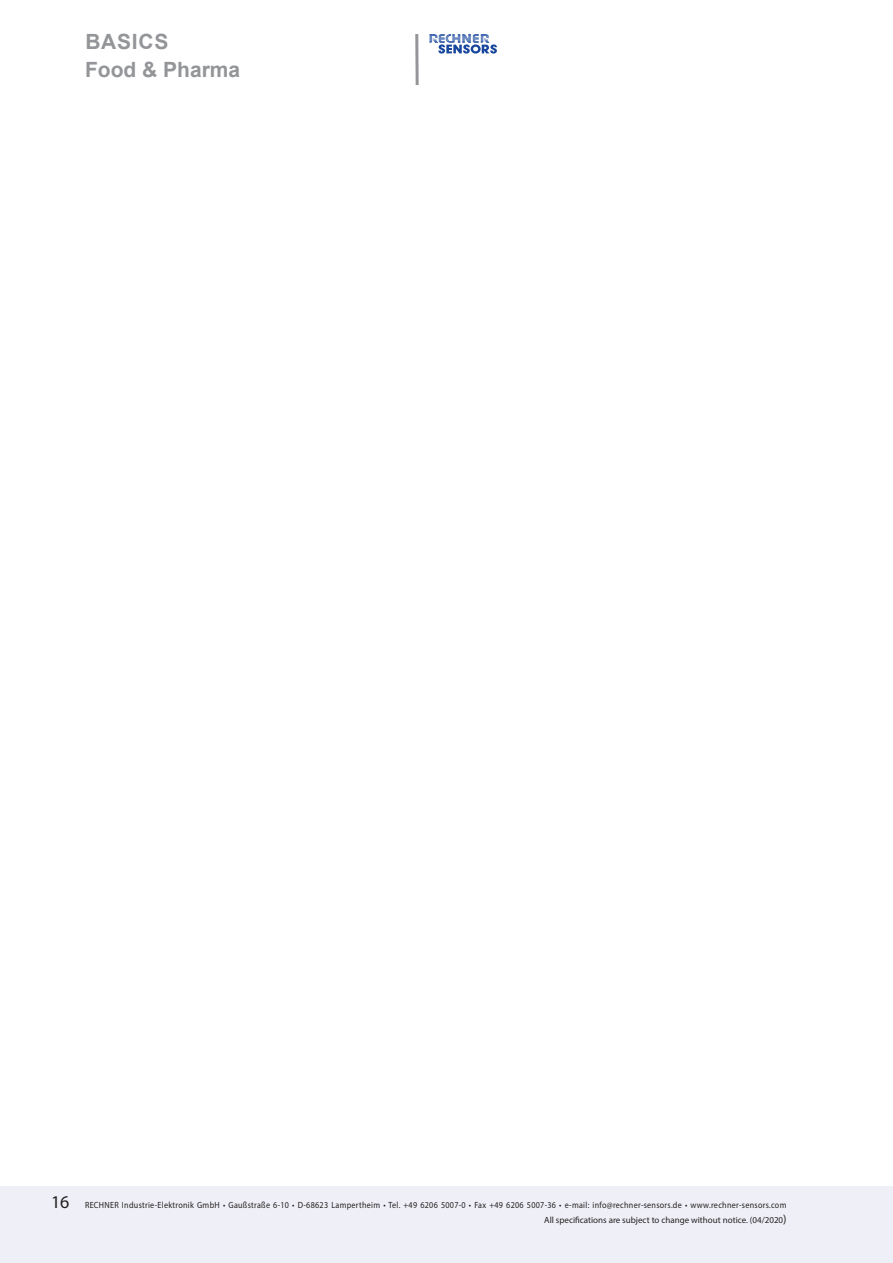
<style>
.page{position:relative;width:893px;height:1263px;background:#fff}
.page>*{position:absolute;margin:0;border:0;box-sizing:border-box;transform-origin:0 0}
.t1{font:700 21px/27.2px "Arial";color:#939598}
.t2{font:9px "Myriad Pro";letter-spacing:.035em;color:#231f20;scale:.9 1}
.t3{font:9px "Myriad Pro";color:#231f20}
.s1{font-size:18px}
.s2{font-size:12px}
</style>
<div class="page">
<div style="left:0;top:1186px;width:893px;height:77px;background:#eff0f7"></div>
<svg style="left:415px;top:34px;width:4px;height:51px"></svg>
<svg style="left:429px;top:34px;width:68px;height:20px"></svg>
<h1 class="t1" style="left:85px;top:29px;width:157px">Basics<br>Food &amp; Pharma</h1>
<p class="t2" style="left:51px;top:1200px;width:818px"><span class="s1">16</span> RECHNER Industrie-Elektronik GmbH • Gaußstraße 6-10 • D-68623 Lampertheim • Tel. +49 6206 5007-0 • Fax +49 6206 5007-36 • e-mail: info@rechner-sensors.de • www.rechner-sensors.com</p>
<p class="t3" style="left:544px;top:1214px;width:244px">All specifications are subject to change without notice. (04/2020<span class="s2">)</span></p>
</div>
